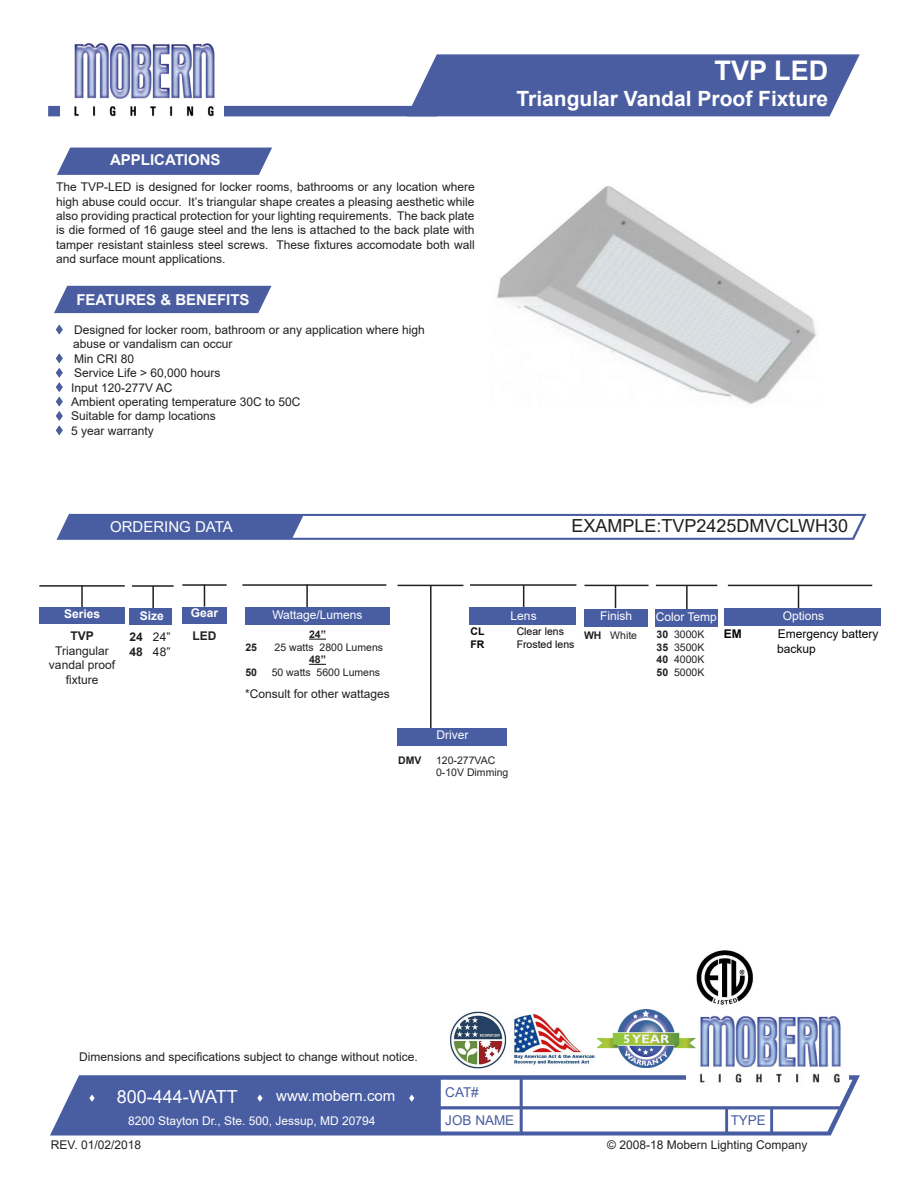
<style>
.page{position:relative;width:918px;height:1188px;background:#fff}
.page>*{position:absolute;margin:0;border:0;box-sizing:border-box;transform-origin:0 0}
.t1{font:700 27px "Arial";color:#fff}
.t2{font:700 21px "Arial";color:#fff}
.t3{font:18px "Arial";color:#231f20}
.t4{font:18px "Arial";color:#fff}
.t5{font:700 15px "Arial";color:#fdfdfd}
.t6{font:15px "Arial";color:#fff}
.t7{font:13.5px "Arial";color:#495da2}
.t8{font:12px/14.4px "Arial";color:#231f20;text-align:justify}
.t9{font:12px "Arial";color:#fff}
.t10{font:12px "Arial";color:#050607}
.t11{font:700 12px "Arial";color:#fff}
.t12{font:700 12px "Arial";color:#231f20}
.t13{font:700 12px "Arial";color:#050607}
.t14{font:10.5px "Arial";color:#231f20}
.t15{font:10.5px "Arial";color:#040503}
.t16{font:700 10.5px "Arial";color:#231f20}
.t17{font:700 10.5px "Arial";color:#040503}
.s1{color:#4b5da1}
.s2{font-weight:700}
</style>
<div class="page">
<img style="left:497px;top:186px;width:319px;height:218px">
<hr style="left:152px;top:586px;width:2px;height:32px;background:#231f20">
<svg style="left:406px;top:54px;width:454px;height:63px;background:#596aa8"></svg>
<div style="left:48px;top:106px;width:389px;height:10px;background:#4b5da1"></div>
<svg style="left:54px;top:285px;width:218px;height:29px;background:#606fab"></svg>
<svg style="left:57px;top:147px;width:215px;height:28px;background:#596aa8"></svg>
<svg style="left:55px;top:324px;width:8px;height:11px"></svg>
<svg style="left:55px;top:353px;width:8px;height:83px"></svg>
<svg style="left:57px;top:514px;width:810px;height:26px"></svg>
<hr style="left:39px;top:585px;width:86px;height:2px;background:#231f20">
<hr style="left:81px;top:585px;width:2px;height:23px;background:#231f20">
<div style="left:39px;top:608px;width:86px;height:16px;background:#495da2"></div>
<div style="left:129px;top:608px;width:43px;height:17px;background:#495da2"></div>
<hr style="left:132px;top:585px;width:42px;height:2px;background:#231f20">
<hr style="left:306px;top:585px;width:2px;height:34px;background:#231f20">
<hr style="left:242px;top:584px;width:144px;height:2px;background:#231f20">
<hr style="left:585px;top:585px;width:64px;height:1px;background:#231f20">
<svg style="left:615px;top:586px;width:1px;height:22px"></svg>
<div style="left:584px;top:609px;width:63px;height:18px;background:#495da2"></div>
<svg style="left:50px;top:1075px;width:810px;height:61px;fill:#495da2"></svg>
<img style="left:687px;top:1015px;width:162px;height:72px">
<svg style="left:89px;top:1094px;width:6px;height:8px"></svg>
<svg style="left:257px;top:1094px;width:6px;height:8px"></svg>
<svg style="left:409px;top:1094px;width:5px;height:8px"></svg>
<hr style="left:430px;top:586px;width:2px;height:144px;background:#231f20">
<hr style="left:398px;top:585px;width:65px;height:1px;background:#231f20">
<div style="left:397px;top:728px;width:110px;height:17px;background:#495da2"></div>
<div style="left:245px;top:608px;width:145px;height:17px;background:#495da2"></div>
<svg style="left:309px;top:639px;width:17px;height:1px"></svg>
<svg style="left:309px;top:664px;width:17px;height:1px"></svg>
<hr style="left:686px;top:585px;width:2px;height:39px;background:#231f20">
<hr style="left:656px;top:585px;width:61px;height:1px;background:#231f20">
<div style="left:655px;top:609px;width:62px;height:18px;background:#495da2"></div>
<img style="left:61px;top:43px;width:162px;height:74px">
<hr style="left:523px;top:585px;width:1px;height:34px;background:#231f20">
<hr style="left:470px;top:584px;width:106px;height:2px;background:#231f20">
<hr style="left:798px;top:585px;width:1px;height:33px;background:#231f20">
<hr style="left:728px;top:585px;width:144px;height:1px;background:#231f20">
<div style="left:470px;top:607px;width:106px;height:18px;background:#495da2"></div>
<div style="left:724px;top:608px;width:157px;height:18px;background:#495da2"></div>
<img style="left:597px;top:1010px;width:99px;height:58px">
<hr style="left:182px;top:584px;width:45px;height:2px;background:#231f20">
<svg style="left:204px;top:586px;width:1px;height:21px"></svg>
<div style="left:182px;top:607px;width:45px;height:16px;background:#495da2"></div>
<img style="left:450px;top:1011px;width:145px;height:58px">
<img style="left:696px;top:950px;width:57px;height:55px">
<p class="t5" style="left:110px;top:150px;width:112px">APPLICATIONS</p>
<p class="t8" style="left:56px;top:180px;width:420px">The TVP-LED is designed for locker rooms, bathrooms or any location where high abuse could occur. It’s triangular shape creates a pleasing aesthetic while also providing practical protection for your lighting requirements. The back plate is die formed of 16 gauge steel and the lens is attached to the back plate with tamper resistant stainless steel screws. These fixtures accomodate both wall and surface mount applications.</p>
<p class="t5" style="left:76px;top:289px;width:175px">FEATURES &amp; BENEFITS</p>
<p class="t8" style="left:57px;top:322px;width:370px"><span class="s1">▲</span> Designed for locker room, bathroom or any application where high</p>
<p class="t8" style="left:73px;top:337px;width:161px">abuse or vandalism can occur</p>
<p class="t8" style="left:57px;top:351px;width:79px"><span class="s1">▲</span> Min CRI 80</p>
<p class="t8" style="left:57px;top:366px;width:165px"><span class="s1">▲</span> Service Life &gt; 60,000 hours</p>
<p class="t8" style="left:57px;top:380px;width:117px"><span class="s1">▲</span> Input 120-277V AC</p>
<p class="t8" style="left:57px;top:394px;width:245px"><span class="s1">▲</span> Ambient operating temperature 30C to 50C</p>
<p class="t8" style="left:57px;top:409px;width:161px"><span class="s1">▲</span> Suitable for damp locations</p>
<p class="t8" style="left:57px;top:423px;width:99px"><span class="s1">▲</span> 5 year warranty</p>
<p class="t1" style="left:715px;top:52px;width:115px">TVP LED</p>
<p class="t2" style="left:517px;top:84px;width:313px">Triangular Vandal Proof Fixture</p>
<p class="t6" style="left:110px;top:516px;width:124px">ORDERING DATA</p>
<p class="t3" style="left:572px;top:514px;width:278px">EXAMPLE:TVP2425DMVCLWH30</p>
<p class="t11" style="left:64px;top:605px;width:38px">Series</p>
<p class="t12" style="left:70px;top:628px;width:25px">TVP</p>
<p class="t8" style="left:49px;top:643px;width:68px;text-align:center">Triangular vandal proof fixture</p>
<p class="t11" style="left:140px;top:607px;width:26px">Size</p>
<p class="t8" style="left:130px;top:630px;width:42px"><span class="s2">24</span> 24”</p>
<p class="t8" style="left:130px;top:644px;width:42px"><span class="s2">48</span> 48”</p>
<p class="t11" style="left:191px;top:604px;width:29px">Gear</p>
<p class="t9" style="left:511px;top:608px;width:28px">Lens</p>
<p class="t9" style="left:783px;top:607px;width:43px">Options</p>
<p class="t12" style="left:192px;top:627px;width:25px">LED</p>
<p class="t9" style="left:272px;top:606px;width:92px">Wattage/Lumens</p>
<p class="t16" style="left:309px;top:627px;width:18px">24”</p>
<p class="t9" style="left:656px;top:608px;width:63px">Color Temp</p>
<p class="t9" style="left:600px;top:608px;width:34px">Finish</p>
<p class="t14" style="left:584px;top:628px;width:55px"><span class="s2">WH</span> White</p>
<p class="t17" style="left:471px;top:624px;width:15px">CL</p>
<p class="t15" style="left:517px;top:624px;width:49px">Clear lens</p>
<p class="t17" style="left:471px;top:637px;width:15px">FR</p>
<p class="t15" style="left:517px;top:637px;width:59px">Frosted lens</p>
<p class="t13" style="left:724px;top:626px;width:19px">EM</p>
<p class="t10" style="left:778px;top:626px;width:102px">Emergency battery</p>
<p class="t10" style="left:777px;top:640px;width:40px">backup</p>
<p class="t14" style="left:657px;top:627px;width:49px"><span class="s2">30</span> 3000K</p>
<p class="t14" style="left:657px;top:640px;width:49px"><span class="s2">35</span> 3500K</p>
<p class="t14" style="left:657px;top:653px;width:49px"><span class="s2">40</span> 4000K</p>
<p class="t14" style="left:657px;top:665px;width:49px"><span class="s2">50</span> 5000K</p>
<p class="t16" style="left:245px;top:640px;width:13px">25</p>
<p class="t14" style="left:275px;top:640px;width:110px">25 watts 2800 Lumens</p>
<p class="t16" style="left:309px;top:652px;width:18px">48”</p>
<p class="t16" style="left:245px;top:665px;width:13px">50</p>
<p class="t14" style="left:272px;top:665px;width:110px">50 watts 5600 Lumens</p>
<p class="t8" style="left:245px;top:686px;width:146px">*Consult for other wattages</p>
<p class="t9" style="left:437px;top:726px;width:33px">Driver</p>
<p class="t16" style="left:398px;top:753px;width:25px">DMV</p>
<p class="t14" style="left:436px;top:753px;width:61px">120-277VAC</p>
<p class="t14" style="left:436px;top:765px;width:74px">0-10V Dimming</p>
<p class="t8" style="left:79px;top:1050px;width:340px">Dimensions and specifications subject to change without notice.</p>
<p class="t4" style="left:117px;top:1084px;width:123px">800-444-WATT</p>
<p class="t6" style="left:276px;top:1085px;width:121px">www.mobern.com</p>
<p class="t7" style="left:445px;top:1083px;width:35px">CAT#</p>
<p class="t7" style="left:445px;top:1111px;width:71px">JOB NAME</p>
<p class="t7" style="left:731px;top:1111px;width:37px">TYPE</p>
<p class="t8" style="left:607px;top:1138px;width:202px">© 2008-18 Mobern Lighting Company</p>
<p class="t9" style="left:128px;top:1113px;width:249px">8200 Stayton Dr., Ste. 500, Jessup, MD 20794</p>
<p class="t8" style="left:51px;top:1138px;width:92px">REV. 01/02/2018</p>
</div>
